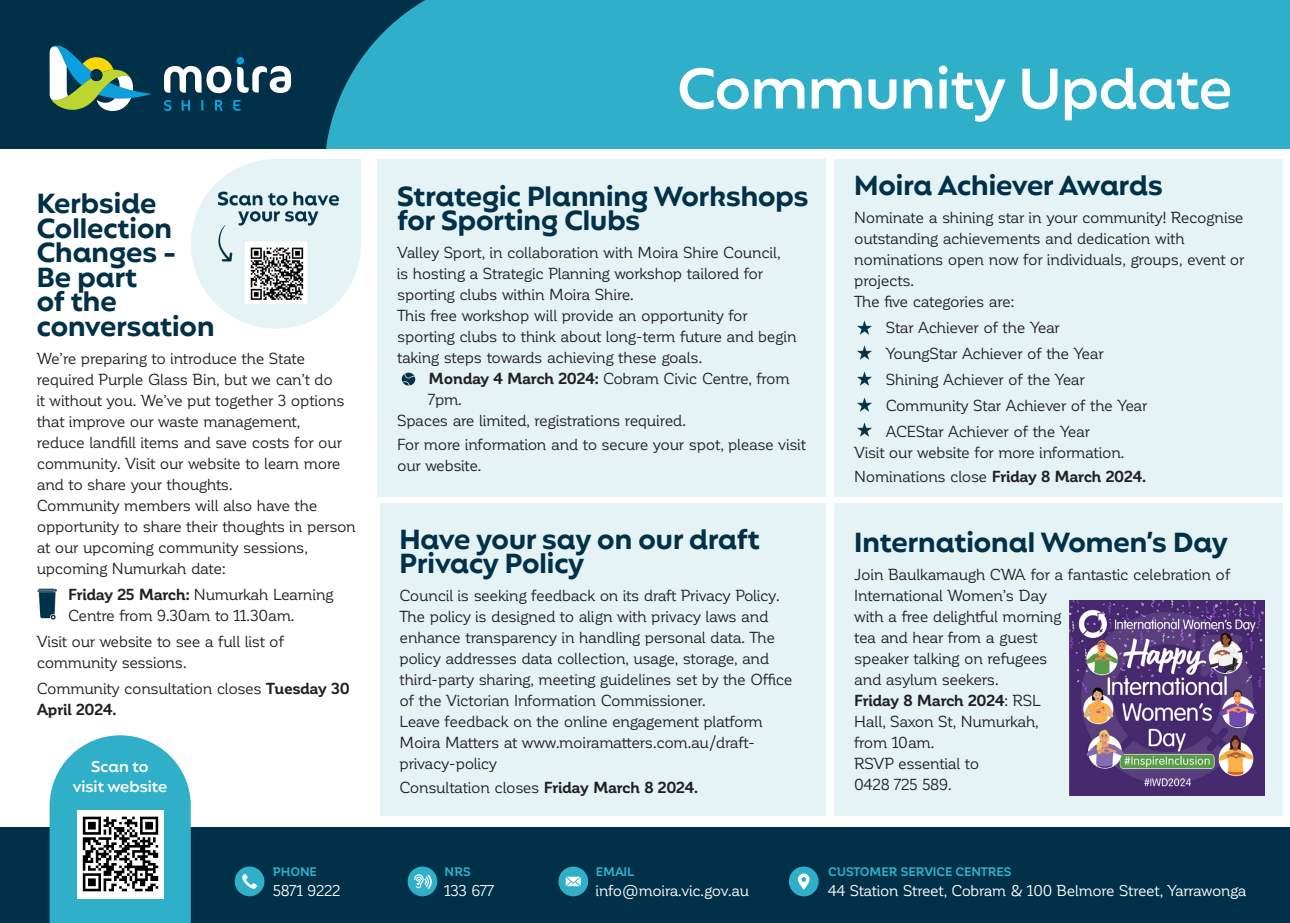
<style>
.page{position:relative;width:1290px;height:923px;background:#fff}
.page>*{position:absolute;margin:0;border:0;box-sizing:border-box;transform-origin:0 0}
.t1{font:600 57.75px "Mangueira";color:#fff}
.Heading{font:700 28px/24.5px "Mangueira";color:#003149}
.Body{font:15.75px/21px "Corporative";letter-spacing:-.02em;color:#231f20}
.Body-2{font:700 15.75px "Corporative";letter-spacing:-.015em;color:#231f20}
.t2{font:600 15.75px "Mangueira";color:#fff}
.t3{font:15.4px "Corporative";letter-spacing:-.015em;color:#fff}
.t4{font:700 12.25px "Corporative";letter-spacing:-.005em;color:#2fafc8}
.s1{font-weight:700}
.s2{font-weight:400}
</style>
<div class="page">
<div style="left:0;top:0;width:1290px;height:149px;background:#003149"></div>
<div style="left:326px;top:0;width:964px;height:149px;background:#2fafc8"></div>
<svg style="left:164px;top:66px;width:127px;height:27px"></svg>
<div style="left:236px;top:57px;width:8px;height:8px;background:#0ba0dd;border-radius:50%"></div>
<svg style="left:215px;top:100px;width:8px;height:11px"></svg>
<svg style="left:182px;top:100px;width:8px;height:11px"></svg>
<svg style="left:233px;top:100px;width:8px;height:11px"></svg>
<svg style="left:164px;top:100px;width:7px;height:11px"></svg>
<svg style="left:201px;top:100px;width:2px;height:11px"></svg>
<svg style="left:50px;top:45px;width:102px;height:66px"></svg>
<img style="left:191px;top:159px;width:170px;height:170px">
<div style="left:0;top:827px;width:1290px;height:96px;background:#003149"></div>
<svg style="left:408px;top:866px;width:29px;height:30px"></svg>
<svg style="left:558px;top:866px;width:30px;height:30px"></svg>
<svg style="left:789px;top:866px;width:30px;height:30px"></svg>
<svg style="left:235px;top:866px;width:29px;height:30px"></svg>
<svg style="left:50px;top:735px;width:141px;height:188px;background:#48b8ce"></svg>
<img style="left:77px;top:810px;width:86px;height:88px">
<div style="left:380px;top:504px;width:445px;height:312px;background:#e5f3f5"></div>
<div style="left:377px;top:159px;width:448px;height:337px;background:#e5f3f5"></div>
<div style="left:834px;top:159px;width:448px;height:337px;background:#e5f3f5"></div>
<img style="left:37px;top:588px;width:20px;height:32px">
<img style="left:857px;top:320px;width:15px;height:15px">
<img style="left:857px;top:345px;width:15px;height:15px">
<img style="left:857px;top:371px;width:15px;height:15px">
<img style="left:857px;top:397px;width:15px;height:15px">
<img style="left:857px;top:422px;width:15px;height:15px">
<img style="left:401px;top:372px;width:15px;height:14px">
<div style="left:834px;top:504px;width:448px;height:312px;background:#e5f3f5"></div>
<img style="left:1069px;top:600px;width:195px;height:195px">
<p class="Heading" style="left:37px;top:194px;width:121px">Kerbside</p>
<p class="Heading" style="left:37px;top:218px;width:137px">Collection</p>
<p class="Heading" style="left:37px;top:243px;width:141px">Changes -</p>
<p class="Heading" style="left:37px;top:267px;width:102px">Be part</p>
<p class="Heading" style="left:37px;top:292px;width:81px">of the</p>
<p class="Heading" style="left:37px;top:316px;width:179px">conversation</p>
<p class="Body" style="left:37px;top:348px;width:309px">We’re preparing to introduce the State required Purple Glass Bin, but we can’t do it without you. We’ve put together 3 options that improve our waste management, reduce landfill items and save costs for our community. Visit our website to learn more and to share your thoughts.</p>
<p class="Body" style="left:37px;top:495px;width:321px">Community members will also have the opportunity to share their thoughts in person at our upcoming community sessions, upcoming Numurkah date:</p>
<p class="Body" style="left:37px;top:584px;width:298px;text-align:center"><span class="s1">• Friday 25 March:</span> Numurkah Learning<br>Centre from 9.30am to 11.30am.</p>
<p class="Body" style="left:37px;top:631px;width:249px">Visit our website to see a full list of community sessions.</p>
<p class="Body" style="left:37px;top:678px;width:315px">Community consultation closes <span class="s1">Tuesday 30<br>April 2024.</span></p>
<p class="t2" style="left:91px;top:756px;width:59px">Scan to</p>
<p class="t2" style="left:73px;top:776px;width:96px">visit website</p>
<p class="t4" style="left:273px;top:865px;width:45px">PHONE</p>
<p class="t3" style="left:273px;top:882px;width:69px">5871 9222</p>
<p class="t1" style="left:677px;top:50px;width:556px">Community Update</p>
<p class="Heading" style="left:397px;top:186px;width:413px">Strategic Planning Workshops for Sporting Clubs</p>
<p class="Body" style="left:397px;top:242px;width:385px">Valley Sport, in collaboration with Moira Shire Council, is hosting a Strategic Planning workshop tailored for sporting clubs within Moira Shire.</p>
<p class="Body" style="left:397px;top:305px;width:401px">This free workshop will provide an opportunity for sporting clubs to think about long-term future and begin taking steps towards achieving these goals.</p>
<p class="Body" style="left:429px;top:368px;width:363px;text-indent:-32px"><span class="s1">• Monday 4 March 2024:</span> Cobram Civic Centre, from<br>7pm.</p>
<p class="Body" style="left:397px;top:410px;width:290px">Spaces are limited, registrations required.</p>
<p class="Body" style="left:397px;top:434px;width:410px">For more information and to secure your spot, please visit our website.</p>
<p class="Heading" style="left:400px;top:529px;width:362px">Have your say on our draft<br>Privacy Policy</p>
<p class="Body" style="left:400px;top:585px;width:394px">Council is seeking feedback on its draft Privacy Policy.<br>The policy is designed to align with privacy laws and enhance transparency in handling personal data. The policy addresses data collection, usage, storage, and third-party sharing, meeting guidelines set by the Office of the Victorian Information Commissioner.</p>
<p class="Body" style="left:400px;top:711px;width:365px">Leave feedback on the online engagement platform<br>Moira Matters at www.moiramatters.com.au/draft&shy;privacy-policy</p>
<p class="Body" style="left:400px;top:777px;width:300px">Consultation closes <span class="s1">Friday March 8 2024.</span></p>
<p class="Heading" style="left:854px;top:176px;width:310px">Moira Achiever Awards</p>
<p class="Body" style="left:854px;top:207px;width:392px">Nominate a shining star in your community! Recognise outstanding achievements and dedication with nominations open now for individuals, groups, event or projects.</p>
<p class="Body" style="left:854px;top:291px;width:162px">The five categories are:</p>
<p class="Body" style="left:854px;top:317px;width:207px">• Star Achiever of the Year</p>
<p class="Body" style="left:854px;top:343px;width:251px">• YoungStar Achiever of the Year</p>
<p class="Body" style="left:854px;top:369px;width:232px">• Shining Achiever of the Year</p>
<p class="Body" style="left:854px;top:395px;width:295px">• Community Star Achiever of the Year</p>
<p class="Body" style="left:854px;top:421px;width:237px">• ACEStar Achiever of the Year</p>
<p class="Body" style="left:854px;top:442px;width:272px">Visit our website for more information.</p>
<p class="Body-2" style="left:854px;top:467px;width:293px"><span class="s2">Nominations close</span> Friday 8 March 2024.</p>
<p class="Heading" style="left:854px;top:532px;width:375px">International Women’s Day</p>
<p class="Body" style="left:854px;top:564px;width:378px">Join Baulkamaugh CWA for a fantastic celebration of<br>International Women’s Day<br>with a free delightful morning<br>tea and hear from a guest<br>speaker talking on refugees<br>and asylum seekers.</p>
<p class="Body" style="left:854px;top:690px;width:188px"><span class="s1">Friday 8 March 2024</span>: RSL<br>Hall, Saxon St, Numurkah, from 10am.</p>
<p class="Body" style="left:854px;top:753px;width:127px">RSVP essential to</p>
<p class="Body" style="left:854px;top:774px;width:99px">0428 725 589.</p>
<p class="t4" style="left:445px;top:865px;width:28px">NRS</p>
<p class="t3" style="left:444px;top:882px;width:51px">133 677</p>
<p class="t4" style="left:596px;top:865px;width:40px">EMAIL</p>
<p class="t3" style="left:596px;top:882px;width:155px">info@moira.vic.gov.au</p>
<p class="t4" style="left:828px;top:865px;width:185px">CUSTOMER SERVICE CENTRES</p>
<p class="t3" style="left:828px;top:882px;width:420px">44 Station Street, Cobram &amp; 100 Belmore Street, Yarrawonga</p>
</div>
